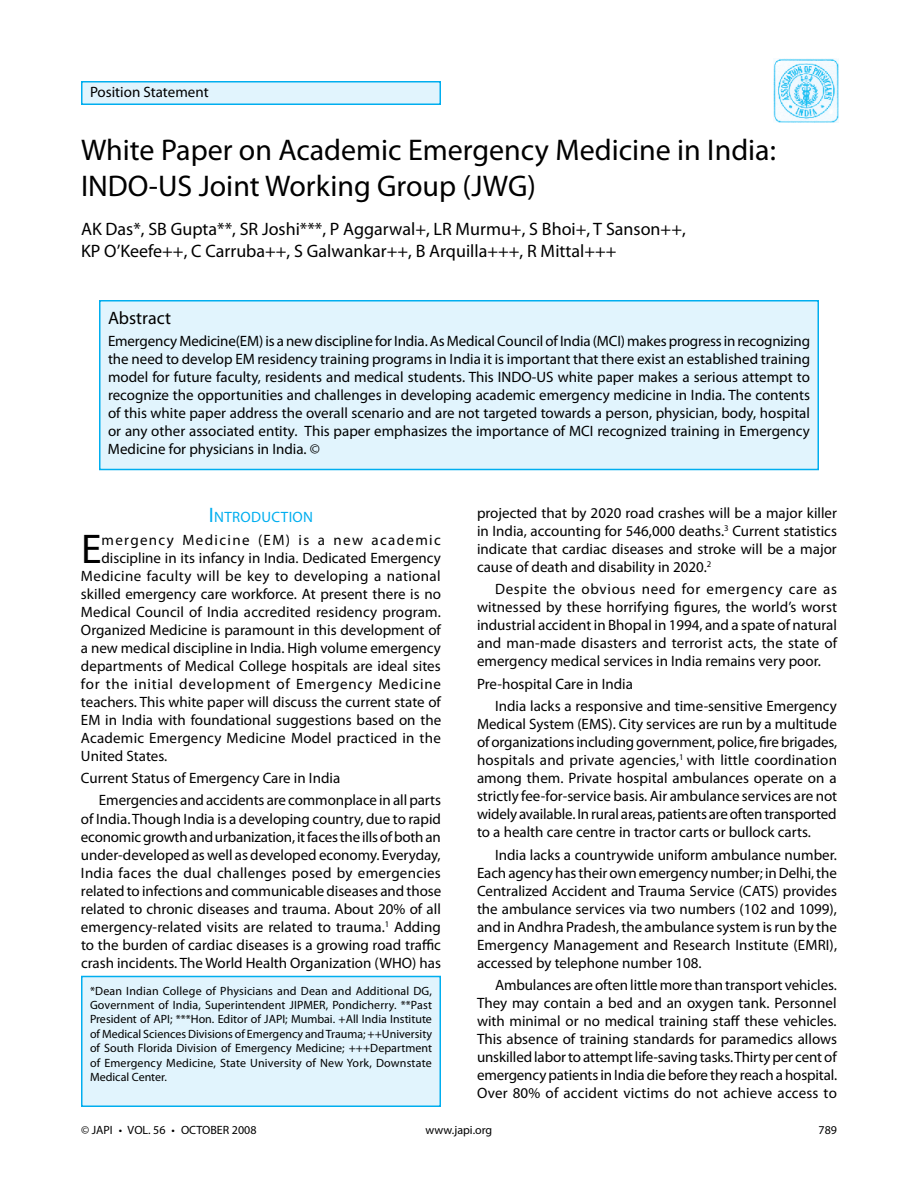
<style>
.page{position:relative;width:918px;height:1188px;background:#fff}
.page>*{position:absolute;margin:0;border:0;box-sizing:border-box;transform-origin:0 0}
.t1{font:41.7px "Myriad Pro";color:#000}
.t2{font:30px/36px "Myriad Pro";color:#000}
.t3{font:18px/21.6px "Myriad Pro";color:#000}
.t4{font:15px/18px "Myriad Pro";color:#000;text-align:justify}
.t5{font:15px "Myriad Pro";letter-spacing:.025em;color:#000}
.t6{font:15px "Myriad Pro";letter-spacing:.045em;color:#000}
.t7{font:15px "Myriad Pro";letter-spacing:.09em;color:#000}
.t8{font:15px "Myriad Pro";color:#00aeef}
.t9{font:12px/14.4px "Myriad Pro";color:#000;text-align:justify}
.s1{font-size:21px}
</style>
<div class="page">
<div style="left:81px;top:81px;width:360px;height:24px;background:#e1f4fd;border:2px solid #00aeef"></div>
<div style="left:99px;top:300px;width:720px;height:170px;background:#e1f4fd;border:2px solid #00aeef"></div>
<div style="left:81px;top:976px;width:360px;height:131px;background:#e1f4fd;border:2px solid #00aeef"></div>
<img style="left:774px;top:59px;width:64px;height:63px">
<p class="t4" style="left:90px;top:82px;width:120px">Position Statement</p>
<h2 class="t2" style="left:81px;top:131px;width:696px">White Paper on Academic Emergency Medicine in India:<br>INDO-US Joint Working Group (JWG)</h2>
<p class="t3" style="left:81px;top:218px;width:606px">AK Das*, SB Gupta**, SR Joshi***, P Aggarwal+, LR Murmu+, S Bhoi+, T Sanson++,<br>KP O’Keefe++, C Carruba++, S Galwankar++, B Arquilla+++, R Mittal+++</p>
<p class="t3" style="left:108px;top:306px;width:65px">Abstract</p>
<p class="t4" style="left:108px;top:332px;width:704px">Emergency Medicine(EM) is a new discipline for India. As Medical Council of India (MCI) makes progress in recognizing the need to develop EM residency training programs in India it is important that there exist an established training model for future faculty, residents and medical students. This INDO-US white paper makes a serious attempt to recognize the opportunities and challenges in developing academic emergency medicine in India. The contents of this white paper address the overall scenario and are not targeted towards a person, physician, body, hospital or any other associated entity. This paper emphasizes the importance of MCI recognized training in Emergency Medicine for physicians in India. ©</p>
<p class="t8" style="left:209px;top:508px;width:16px"><span class="s1">I</span>ntroduction</p>
<h1 class="t1" style="left:81px;top:523px;width:22px">E</h1>
<p class="t7" style="left:102px;top:530px;width:341px">mergency Medicine (EM) is a new academic</p>
<p class="t4" style="left:102px;top:548px;width:341px">discipline in its infancy in India. Dedicated Emergency</p>
<p class="t5" style="left:81px;top:566px;width:361px">Medicine faculty will be key to developing a national</p>
<p class="t4" style="left:81px;top:584px;width:361px">skilled emergency care workforce. At present there is no</p>
<p class="t4" style="left:81px;top:602px;width:361px">Medical Council of India accredited residency program.</p>
<p class="t4" style="left:81px;top:620px;width:361px">Organized Medicine is paramount in this development of</p>
<p class="t4" style="left:81px;top:638px;width:362px">a new medical discipline in India. High volume emergency</p>
<p class="t4" style="left:81px;top:656px;width:361px">departments of Medical College hospitals are ideal sites</p>
<p class="t6" style="left:81px;top:674px;width:362px">for the initial development of Emergency Medicine</p>
<p class="t4" style="left:81px;top:692px;width:361px">teachers. This white paper will discuss the current state of</p>
<p class="t4" style="left:81px;top:710px;width:362px">EM in India with foundational suggestions based on the</p>
<p class="t4" style="left:81px;top:728px;width:361px">Academic Emergency Medicine Model practiced in the</p>
<p class="t4" style="left:81px;top:746px;width:88px">United States.</p>
<p class="t4" style="left:99px;top:766px;width:343px;line-height:22.5px;text-indent:-18px">Current Status of Emergency Care in India<br>Emergencies and accidents are commonplace in all parts</p>
<p class="t4" style="left:81px;top:809px;width:362px">of India. Though India is a developing country, due to rapid economic growth and urbanization, it faces the ills of both an under-developed as well as developed economy. Everyday, India faces the dual challenges posed by emergencies related to infections and communicable diseases and those related to chronic diseases and trauma. About 20% of all emergency-related visits are related to trauma.<sup>1</sup> Adding to the burden of cardiac diseases is a growing road traffic crash incidents. The World Health Organization (WHO) has</p>
<p class="t9" style="left:90px;top:983px;width:344px">*Dean Indian College of Physicians and Dean and Additional DG, Government of India, Superintendent JIPMER, Pondicherry. **Past President of API; ***Hon. Editor of JAPI; Mumbai. +All India Institute of Medical Sciences Divisions of Emergency and Trauma; ++University of South Florida Division of Emergency Medicine; +++Department of Emergency Medicine, State University of New York, Downstate Medical Center.</p>
<p class="t4" style="left:477px;top:503px;width:362px">projected that by 2020 road crashes will be a major killer in India, accounting for 546,000 deaths.<sup>3</sup> Current statistics indicate that cardiac diseases and stroke will be a major cause of death and disability in 2020.<sup>2</sup></p>
<p class="t4" style="left:477px;top:580px;width:362px;text-indent:18px">Despite the obvious need for emergency care as witnessed by these horrifying figures, the world’s worst industrial accident in Bhopal in 1994, and a spate of natural and man-made disasters and terrorist acts, the state of emergency medical services in India remains very poor.</p>
<p class="t4" style="left:495px;top:672px;width:343px;line-height:22.5px;text-indent:-18px">Pre-hospital Care in India<br>India lacks a responsive and time-sensitive Emergency</p>
<p class="t4" style="left:477px;top:715px;width:362px">Medical System (EMS). City services are run by a multitude of organizations including government, police, fire brigades, hospitals and private agencies,<sup>1</sup> with little coordination among them. Private hospital ambulances operate on a strictly fee-for-service basis. Air ambulance services are not widely available. In rural areas, patients are often transported to a health care centre in tractor carts or bullock carts.</p>
<p class="t4" style="left:477px;top:845px;width:362px;text-indent:18px">India lacks a countrywide uniform ambulance number.<br>Each agency has their own emergency number; in Delhi, the Centralized Accident and Trauma Service (CATS) provides the ambulance services via two numbers (102 and 1099), and in Andhra Pradesh, the ambulance system is run by the Emergency Management and Research Institute (EMRI), accessed by telephone number 108.</p>
<p class="t4" style="left:477px;top:976px;width:362px;text-indent:18px">Ambulances are often little more than transport vehicles.<br>They may contain a bed and an oxygen tank. Personnel with minimal or no medical training staff these vehicles.<br>This absence of training standards for paramedics allows unskilled labor to attempt life-saving tasks. Thirty per cent of emergency patients in India die before they reach a hospital.<br>Over 80% of accident victims do not achieve access to</p>
<p class="t9" style="left:81px;top:1123px;width:177px">© JAPI • VOL. 56 • OCTOBER 2008</p>
<p class="t9" style="left:426px;top:1123px;width:68px">www.japi.org</p>
<p class="t9" style="left:819px;top:1123px;width:20px">789</p>
</div>
